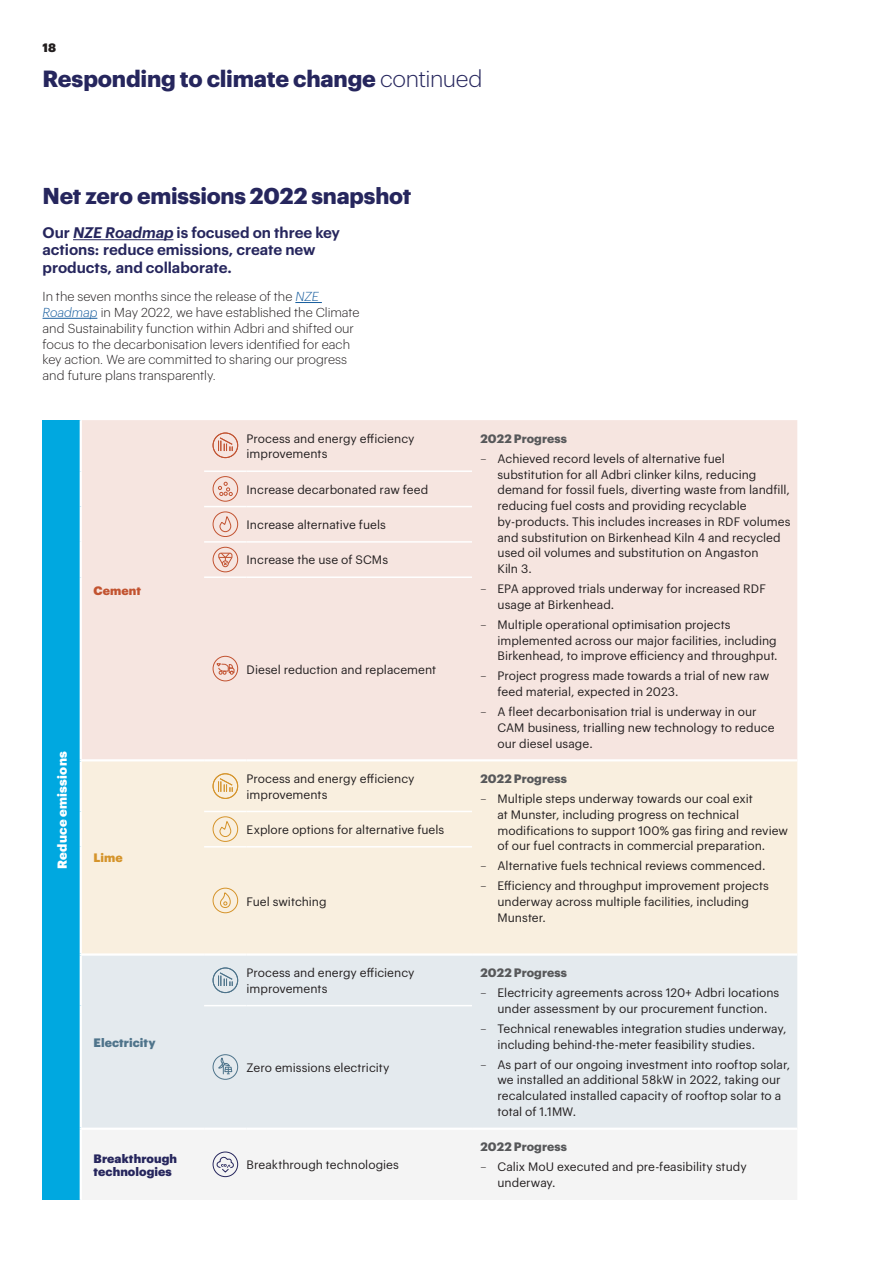
<style>
.page{position:relative;width:893px;height:1263px;background:#fff}
.page>*{position:absolute;margin:0;border:0;box-sizing:border-box;transform-origin:0 0}
.e-00_Section_Heading{font:700 22.95px "Graphik";letter-spacing:-.01em;color:#26265d}
.e-01_Heading_Lvl_1{font:700 22.5px "Graphik";letter-spacing:-.01em;color:#26265d}
.e-00_Intro{font:600 15px/17.2px "Graphik";letter-spacing:-.005em;color:#26265d}
.e-05_Body{font:300 12.75px/15.8px "Graphik";color:#231f20}
.t1{font:900 12.75px "Graphik";letter-spacing:.02em;color:#fff}
.t2{font:12px/15.8px "Graphik";color:#231f20}
.f-Table_Body_LHS{font:700 12px "Graphik";letter-spacing:.005em;color:#57585a}
.t3{font:900 12px/13.5px "Graphik";letter-spacing:.005em;color:#26265d}
.t4{font:900 12px "Graphik";letter-spacing:.005em;color:#4f748b}
.t5{font:900 12px "Graphik";letter-spacing:.01em;color:#c25330}
.t6{font:900 12px "Graphik";color:#d5942b}
.t7{font:900 12px "Graphik";color:#231f20}
.s1{font-weight:300}
.s2{font-style:italic}
.s3{font-style:italic;color:#175d9e}
</style>
<div class="page">
<div style="left:43px;top:420px;width:38px;height:780px;background:#00a8e0"></div>
<div style="left:82px;top:420px;width:715px;height:339px;background:#f6e5e0"></div>
<div style="left:82px;top:761px;width:715px;height:192px;background:#f9efdf"></div>
<div style="left:82px;top:956px;width:715px;height:171px;background:#e4eaee"></div>
<div style="left:82px;top:1130px;width:715px;height:70px;background:#f4f4f4"></div>
<hr style="left:80px;top:759px;width:124px;height:2px;background:#fff">
<hr style="left:80px;top:953px;width:124px;height:3px;background:#fff">
<hr style="left:80px;top:1127px;width:124px;height:3px;background:#fff">
<hr style="left:80px;top:420px;width:2px;height:51px;background:#fff">
<hr style="left:80px;top:471px;width:2px;height:36px;background:#fff">
<hr style="left:80px;top:507px;width:2px;height:35px;background:#fff">
<hr style="left:80px;top:542px;width:2px;height:35px;background:#fff">
<hr style="left:80px;top:577px;width:2px;height:182px;background:#fff">
<hr style="left:80px;top:761px;width:2px;height:50px;background:#fff">
<hr style="left:80px;top:811px;width:2px;height:36px;background:#fff">
<hr style="left:80px;top:847px;width:2px;height:106px;background:#fff">
<hr style="left:80px;top:956px;width:2px;height:50px;background:#fff">
<hr style="left:80px;top:1006px;width:2px;height:121px;background:#fff">
<hr style="left:80px;top:1130px;width:2px;height:70px;background:#fff">
<hr style="left:204px;top:470px;width:43px;height:2px;background:#fff">
<hr style="left:247px;top:470px;width:225px;height:2px;background:#fff">
<hr style="left:204px;top:506px;width:43px;height:1px;background:#fff">
<hr style="left:247px;top:506px;width:225px;height:1px;background:#fff">
<hr style="left:204px;top:541px;width:43px;height:2px;background:#fff">
<hr style="left:247px;top:541px;width:225px;height:2px;background:#fff">
<hr style="left:204px;top:576px;width:43px;height:2px;background:#fff">
<hr style="left:247px;top:576px;width:225px;height:2px;background:#fff">
<hr style="left:204px;top:811px;width:43px;height:1px;background:#fff">
<hr style="left:247px;top:811px;width:225px;height:1px;background:#fff">
<hr style="left:204px;top:846px;width:43px;height:1px;background:#fff">
<hr style="left:247px;top:846px;width:225px;height:1px;background:#fff">
<hr style="left:204px;top:1005px;width:43px;height:1px;background:#fff">
<hr style="left:247px;top:1005px;width:225px;height:1px;background:#fff">
<div style="left:213px;top:433px;width:25px;height:25px;border:1px solid #c25331;border-radius:50%"></div>
<svg style="left:218px;top:437px;width:15px;height:14px"></svg>
<div style="left:213px;top:476px;width:25px;height:26px;border:1px solid #c25331;border-radius:50%"></div>
<svg style="left:218px;top:482px;width:15px;height:14px"></svg>
<div style="left:213px;top:511px;width:25px;height:26px;border:1px solid #c25331;border-radius:50%"></div>
<svg style="left:219px;top:516px;width:13px;height:17px"></svg>
<div style="left:213px;top:547px;width:25px;height:25px;border:1px solid #c25331;border-radius:50%"></div>
<div style="left:222px;top:560px;width:7px;height:7px;border:1px solid #c25331;border-radius:50%"></div>
<svg style="left:218px;top:552px;width:15px;height:14px"></svg>
<div style="left:213px;top:656px;width:25px;height:25px;border:1px solid #c25331;border-radius:50%"></div>
<svg style="left:216px;top:662px;width:19px;height:13px"></svg>
<div style="left:213px;top:773px;width:25px;height:26px;border:1px solid #d5942b;border-radius:50%"></div>
<svg style="left:218px;top:777px;width:15px;height:15px"></svg>
<div style="left:213px;top:816px;width:25px;height:26px;border:1px solid #d5942b;border-radius:50%"></div>
<svg style="left:219px;top:821px;width:13px;height:16px"></svg>
<div style="left:213px;top:888px;width:25px;height:25px;border:1px solid #d5942b;border-radius:50%"></div>
<svg style="left:218px;top:891px;width:15px;height:17px"></svg>
<div style="left:213px;top:967px;width:25px;height:26px;border:1px solid #4e748b;border-radius:50%"></div>
<svg style="left:218px;top:972px;width:15px;height:14px"></svg>
<div style="left:213px;top:1054px;width:25px;height:26px;border:1px solid #4e748b;border-radius:50%"></div>
<svg style="left:218px;top:1058px;width:15px;height:16px"></svg>
<div style="left:213px;top:1151px;width:25px;height:26px;border:1px solid #26265d;border-radius:50%"></div>
<svg style="left:216px;top:1155px;width:18px;height:18px"></svg>
<hr style="left:73px;top:239px;width:100px;height:1px;background:#26265d">
<svg style="left:295px;top:302px;width:27px;height:1px"></svg>
<hr style="left:43px;top:318px;width:54px;height:1px;background:#175d9e">
<p class="t7" style="left:43px;top:39px;width:15px">18</p>
<p class="e-00_Section_Heading" style="left:43px;top:61px;width:441px">Responding to climate change <span class="s1">continued</span></p>
<p class="e-01_Heading_Lvl_1" style="left:43px;top:178px;width:370px">Net zero emissions 2022 snapshot</p>
<p class="e-00_Intro" style="left:43px;top:223px;width:299px">Our <span class="s2">NZE Roadmap</span> is focused on three key actions: reduce emissions, create new products, and collaborate.</p>
<p class="e-05_Body" style="left:43px;top:288px;width:318px">In the seven months since the release of the <span class="s3">NZE Roadmap</span> in May 2022, we have established the Climate and Sustainability function within Adbri and shifted our focus to the decarbonisation levers identified for each key action. We are committed to sharing our progress and future plans transparently.</p>
<p class="t1" style="left:52px;top:869px;width:119px;rotate:-90deg">Reduce emissions</p>
<p class="t5" style="left:94px;top:581px;width:49px">Cement</p>
<p class="t6" style="left:94px;top:849px;width:31px">Lime</p>
<p class="t4" style="left:94px;top:1033px;width:64px">Electricity</p>
<p class="t2" style="left:247px;top:429px;width:169px">Process and energy efficiency improvements</p>
<p class="f-Table_Body_LHS" style="left:480px;top:429px;width:88px">2022 Progress</p>
<p class="t2" style="left:497px;top:450px;width:294px;text-indent:-17px"><span class="s1">–</span> Achieved record levels of alternative fuel substitution for all Adbri clinker kilns, reducing demand for fossil fuels, diverting waste from landfill, reducing fuel costs and providing recyclable by-products. This includes increases in RDF volumes and substitution on Birkenhead Kiln 4 and recycled used oil volumes and substitution on Angaston<br>Kiln 3.</p>
<p class="t2" style="left:497px;top:580px;width:270px;text-indent:-17px"><span class="s1">–</span> EPA approved trials underway for increased RDF usage at Birkenhead.</p>
<p class="t2" style="left:497px;top:616px;width:282px;text-indent:-17px"><span class="s1">–</span> Multiple operational optimisation projects implemented across our major facilities, including<br>Birkenhead, to improve efficiency and throughput.</p>
<p class="t2" style="left:497px;top:667px;width:273px;text-indent:-17px"><span class="s1">–</span> Project progress made towards a trial of new raw feed material, expected in 2023.</p>
<p class="t2" style="left:497px;top:703px;width:279px;text-indent:-17px"><span class="s1">–</span> A fleet decarbonisation trial is underway in our<br>CAM business, trialling new technology to reduce our diesel usage.</p>
<p class="t2" style="left:247px;top:481px;width:183px">Increase decarbonated raw feed</p>
<p class="t2" style="left:247px;top:516px;width:141px">Increase alternative fuels</p>
<p class="t2" style="left:247px;top:551px;width:143px">Increase the use of SCMs</p>
<p class="t2" style="left:247px;top:660px;width:191px">Diesel reduction and replacement</p>
<p class="t2" style="left:247px;top:770px;width:169px">Process and energy efficiency improvements</p>
<p class="f-Table_Body_LHS" style="left:480px;top:769px;width:88px">2022 Progress</p>
<p class="t2" style="left:497px;top:790px;width:292px;text-indent:-17px"><span class="s1">–</span> Multiple steps underway towards our coal exit<br>at Munster, including progress on technical modifications to support 100% gas firing and review of our fuel contracts in commercial preparation.</p>
<p class="t2" style="left:480px;top:857px;width:286px"><span class="s1">–</span> Alternative fuels technical reviews commenced.</p>
<p class="t2" style="left:497px;top:877px;width:273px;text-indent:-17px"><span class="s1">–</span> Efficiency and throughput improvement projects underway across multiple facilities, including<br>Munster.</p>
<p class="t2" style="left:247px;top:821px;width:199px">Explore options for alternative fuels</p>
<p class="t2" style="left:247px;top:892px;width:82px">Fuel switching</p>
<p class="t2" style="left:247px;top:964px;width:169px">Process and energy efficiency improvements</p>
<p class="f-Table_Body_LHS" style="left:480px;top:963px;width:88px">2022 Progress</p>
<p class="t2" style="left:480px;top:984px;width:300px;text-align:center"><span class="s1">–</span> Electricity agreements across 120+ Adbri locations under assessment by our procurement function.</p>
<p class="t2" style="left:497px;top:1020px;width:290px;text-indent:-17px"><span class="s1">–</span> Technical renewables integration studies underway, including behind-the-meter feasibility studies.</p>
<p class="t2" style="left:497px;top:1055px;width:294px;text-indent:-17px"><span class="s1">–</span> As part of our ongoing investment into rooftop solar, we installed an additional 58kW in 2022, taking our recalculated installed capacity of rooftop solar to a total of 1.1MW.</p>
<p class="t2" style="left:247px;top:1059px;width:145px">Zero emissions electricity</p>
<p class="t3" style="left:94px;top:1150px;width:85px">Breakthrough technologies</p>
<p class="t2" style="left:247px;top:1156px;width:154px">Breakthrough technologies</p>
<p class="f-Table_Body_LHS" style="left:480px;top:1138px;width:88px">2022 Progress</p>
<p class="t2" style="left:497px;top:1158px;width:251px;text-indent:-17px"><span class="s1">–</span> Calix MoU executed and pre-feasibility study underway.</p>
</div>
